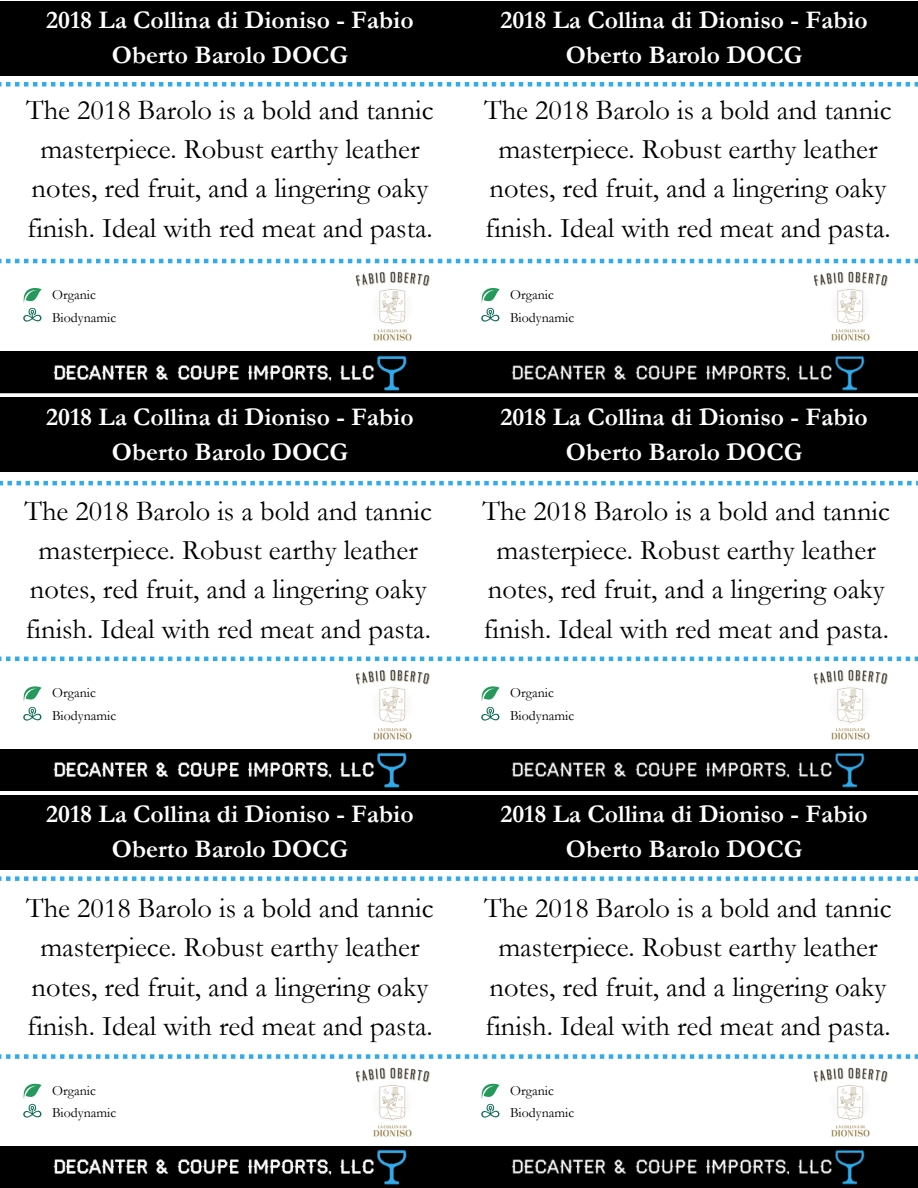
<style>
.page{position:relative;width:918px;height:1188px;background:#fff}
.page>*{position:absolute;margin:0;border:0;box-sizing:border-box;transform-origin:0 0}
.t1{font:700 31.65px "Garamond";color:#fff}
.t2{font:28.5px/39.3px "Garamond";color:#000;text-align:center}
.t3{font:700 25.5px/34.8px "Garamond";color:#fff;text-align:center}
.t4{font:13.95px "Garamond";color:#000}
</style>
<div class="page">
<div style="left:0;top:351px;width:918px;height:47px;background:#000"></div>
<svg style="left:0;top:82px;width:918px;height:5px"></svg>
<svg style="left:0;top:259px;width:918px;height:4px"></svg>
<img style="left:53px;top:355px;width:354px;height:36px">
<img style="left:511px;top:355px;width:354px;height:36px">
<div style="left:0;top:749px;width:918px;height:47px;background:#000"></div>
<svg style="left:0;top:481px;width:918px;height:4px"></svg>
<svg style="left:0;top:657px;width:918px;height:4px"></svg>
<div style="left:0;top:1146px;width:918px;height:42px;background:#000"></div>
<svg style="left:0;top:876px;width:918px;height:5px"></svg>
<svg style="left:0;top:1054px;width:918px;height:5px"></svg>
<img style="left:53px;top:752px;width:354px;height:36px">
<img style="left:511px;top:752px;width:354px;height:36px">
<img style="left:53px;top:1149px;width:354px;height:36px">
<img style="left:511px;top:1149px;width:354px;height:36px">
<div style="left:0;top:393px;width:918px;height:5px;background:#fff"></div>
<div style="left:0;top:791px;width:918px;height:5px;background:#fff"></div>
<div style="left:0;top:1px;width:918px;height:74px;background:#000"></div>
<svg style="left:24px;top:288px;width:18px;height:15px"></svg>
<img style="left:24px;top:307px;width:18px;height:15px">
<img style="left:350px;top:263px;width:84px;height:78px">
<svg style="left:482px;top:288px;width:18px;height:15px"></svg>
<img style="left:482px;top:307px;width:18px;height:15px">
<img style="left:808px;top:263px;width:85px;height:78px">
<svg style="left:24px;top:686px;width:18px;height:15px"></svg>
<img style="left:24px;top:706px;width:18px;height:15px">
<img style="left:355px;top:669px;width:75px;height:71px">
<svg style="left:482px;top:686px;width:18px;height:15px"></svg>
<img style="left:482px;top:706px;width:18px;height:15px">
<img style="left:813px;top:669px;width:75px;height:71px">
<svg style="left:24px;top:1083px;width:18px;height:15px"></svg>
<img style="left:24px;top:1103px;width:18px;height:15px">
<img style="left:355px;top:1067px;width:75px;height:70px">
<svg style="left:482px;top:1083px;width:18px;height:15px"></svg>
<img style="left:482px;top:1103px;width:18px;height:15px">
<img style="left:813px;top:1067px;width:75px;height:70px">
<div style="left:0;top:398px;width:918px;height:74px;background:#000"></div>
<div style="left:0;top:796px;width:918px;height:74px;background:#000"></div>
<p class="t3" style="left:46px;top:3px;width:369px">2018 La Collina di Dioniso - Fabio<br>Oberto Barolo DOCG</p>
<p class="t3" style="left:500px;top:3px;width:369px">2018 La Collina di Dioniso - Fabio<br>Oberto Barolo DOCG</p>
<p class="t1" style="left:606px;top:25px;width:197px">Vintage Name</p>
<p class="t2" style="left:26px;top:90px;width:409px">The 2018 Barolo is a bold and tannic masterpiece. Robust earthy leather notes, red fruit, and a lingering oaky finish. Ideal with red meat and pasta.</p>
<p class="t2" style="left:484px;top:90px;width:409px">The 2018 Barolo is a bold and tannic masterpiece. Robust earthy leather notes, red fruit, and a lingering oaky finish. Ideal with red meat and pasta.</p>
<p class="t4" style="left:52px;top:287px;width:45px">Organic</p>
<p class="t4" style="left:52px;top:309px;width:66px">Biodynamic</p>
<p class="t4" style="left:510px;top:287px;width:45px">Organic</p>
<p class="t4" style="left:510px;top:309px;width:66px">Biodynamic</p>
<p class="t3" style="left:46px;top:400px;width:369px">2018 La Collina di Dioniso - Fabio<br>Oberto Barolo DOCG</p>
<p class="t3" style="left:500px;top:400px;width:369px">2018 La Collina di Dioniso - Fabio<br>Oberto Barolo DOCG</p>
<p class="t2" style="left:25px;top:492px;width:409px">The 2018 Barolo is a bold and tannic masterpiece. Robust earthy leather notes, red fruit, and a lingering oaky finish. Ideal with red meat and pasta.</p>
<p class="t2" style="left:483px;top:492px;width:409px">The 2018 Barolo is a bold and tannic masterpiece. Robust earthy leather notes, red fruit, and a lingering oaky finish. Ideal with red meat and pasta.</p>
<p class="t4" style="left:52px;top:685px;width:45px">Organic</p>
<p class="t4" style="left:52px;top:708px;width:66px">Biodynamic</p>
<p class="t4" style="left:510px;top:685px;width:45px">Organic</p>
<p class="t4" style="left:510px;top:708px;width:66px">Biodynamic</p>
<p class="t3" style="left:46px;top:797px;width:369px">2018 La Collina di Dioniso - Fabio<br>Oberto Barolo DOCG</p>
<p class="t3" style="left:500px;top:797px;width:369px">2018 La Collina di Dioniso - Fabio<br>Oberto Barolo DOCG</p>
<p class="t2" style="left:26px;top:889px;width:409px">The 2018 Barolo is a bold and tannic masterpiece. Robust earthy leather notes, red fruit, and a lingering oaky finish. Ideal with red meat and pasta.</p>
<p class="t2" style="left:484px;top:889px;width:409px">The 2018 Barolo is a bold and tannic masterpiece. Robust earthy leather notes, red fruit, and a lingering oaky finish. Ideal with red meat and pasta.</p>
<p class="t4" style="left:52px;top:1083px;width:45px">Organic</p>
<p class="t4" style="left:52px;top:1105px;width:66px">Biodynamic</p>
<p class="t4" style="left:510px;top:1083px;width:45px">Organic</p>
<p class="t4" style="left:510px;top:1105px;width:66px">Biodynamic</p>
</div>
